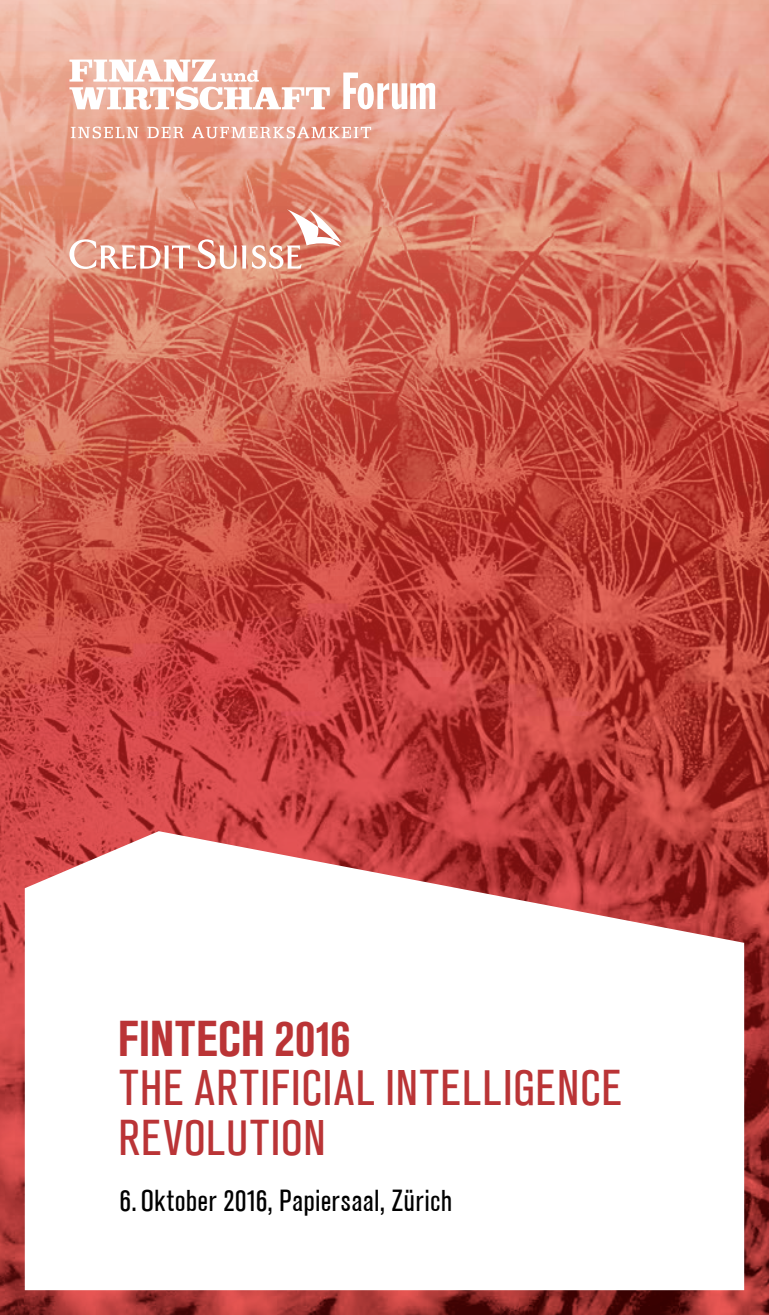
<style>
.page{position:relative;width:769px;height:1315px;background:#fff}
.page>*{position:absolute;margin:0;border:0;box-sizing:border-box;transform-origin:0 0}
.t1{font:49px/49px "FAZ Ad Grotesk Cond";letter-spacing:.055em;color:#ba3436}
.t2{font:49px "FAZ Ad Grotesk Cond Demi Bd";letter-spacing:.04em;color:#ba3436}
.t3{font:29.75px "FAZ Ad Grotesk Cond";letter-spacing:.05em;color:#000}
</style>
<div class="page">
<img style="left:0;top:0;width:769px;height:1315px">
<svg style="left:25px;top:831px;width:719px;height:459px"></svg>
<svg style="left:69px;top:239px;width:121px;height:30px"></svg>
<svg style="left:198px;top:239px;width:48px;height:30px"></svg>
<svg style="left:252px;top:208px;width:90px;height:61px"></svg>
<svg style="left:69px;top:60px;width:261px;height:50px"></svg>
<svg style="left:147px;top:127px;width:37px;height:11px"></svg>
<svg style="left:71px;top:126px;width:68px;height:12px"></svg>
<svg style="left:192px;top:126px;width:179px;height:12px"></svg>
<svg style="left:343px;top:73px;width:92px;height:36px"></svg>
<p class="t2" style="left:119px;top:1011px;width:232px">FINTECH 2016</p>
<p class="t1" style="left:119px;top:1064px;width:503px">THE ARTIFICIAL INTELLIGENCE<br>REVOLUTION</p>
<p class="t3" style="left:120px;top:1184px;width:333px">6. Oktober 2016, Papiersaal, Zürich</p>
</div>
